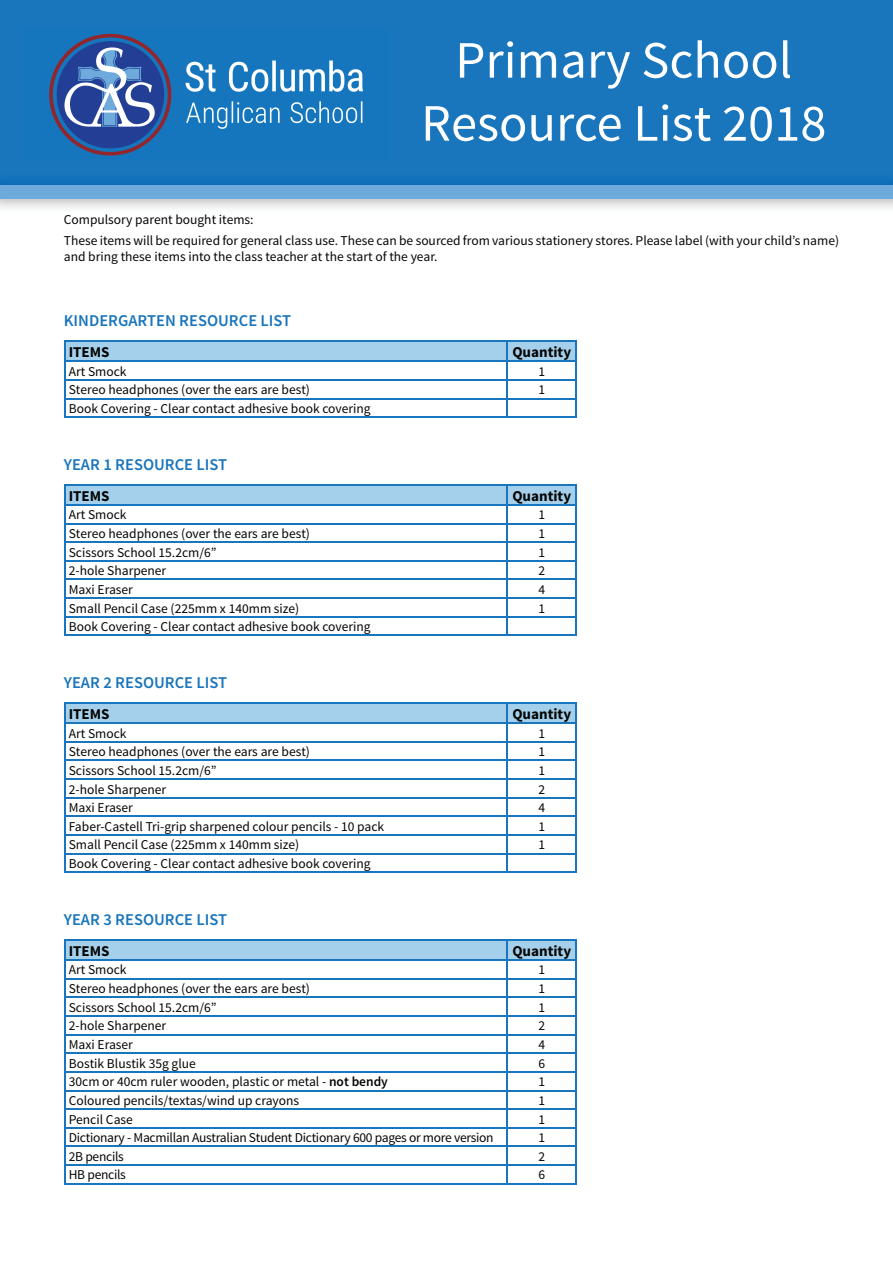
<style>
.page{position:relative;width:893px;height:1263px;background:#fff}
.page>*{position:absolute;margin:0;border:0;box-sizing:border-box;transform-origin:0 0}
.t1{font:52.5px/63px "Source Sans Pro";color:#fff;text-align:center}
.t2{font:600 16.5px "Source Sans Pro";color:#1975bc}
.t3{font:700 15px "Source Sans Pro";color:#040503}
.t4{font:13.5px/20.4px "Source Sans Pro";color:#040503}
.t5{font:13.5px "Source Sans Pro";letter-spacing:-.02em;color:#040503}
.s1{font-weight:600}
</style>
<div class="page">
<div style="left:0;top:0;width:893px;height:186px;background:#1975bc"></div>
<img style="left:49px;top:33px;width:314px;height:123px">
<img style="left:0;top:182px;width:893px;height:27px">
<div style="left:0;top:186px;width:893px;height:13px;background:#6eabdc"></div>
<svg style="left:64px;top:341px;width:513px;height:75px"></svg>
<hr style="left:64px;top:416px;width:443px;height:2px;background:#1975bc">
<hr style="left:507px;top:416px;width:70px;height:2px;background:#1975bc">
<hr style="left:64px;top:484px;width:443px;height:2px;background:#1975bc">
<hr style="left:507px;top:484px;width:70px;height:2px;background:#1975bc">
<svg style="left:64px;top:486px;width:513px;height:149px"></svg>
<hr style="left:64px;top:635px;width:443px;height:1px;background:#1975bc">
<hr style="left:507px;top:635px;width:70px;height:1px;background:#1975bc">
<svg style="left:64px;top:703px;width:513px;height:168px"></svg>
<hr style="left:64px;top:871px;width:443px;height:2px;background:#1975bc">
<hr style="left:507px;top:871px;width:70px;height:2px;background:#1975bc">
<hr style="left:64px;top:939px;width:443px;height:2px;background:#1975bc">
<hr style="left:507px;top:939px;width:70px;height:2px;background:#1975bc">
<svg style="left:64px;top:941px;width:513px;height:242px"></svg>
<hr style="left:64px;top:1183px;width:443px;height:1px;background:#1975bc">
<hr style="left:507px;top:1183px;width:70px;height:1px;background:#1975bc">
<h1 class="t1" style="left:421px;top:30px;width:407px">Primary School<br>Resource List 2018</h1>
<p class="t4" style="left:64px;top:210px;width:777px">Compulsory parent bought items:<br>These items will be required for general class use. These can be sourced from various stationery stores. Please label (with your child’s name)</p>
<p class="t4" style="left:64px;top:246px;width:375px">and bring these items into the class teacher at the start of the year.</p>
<p class="t2" style="left:64px;top:310px;width:229px">KINDERGARTEN RESOURCE LIST</p>
<p class="t3" style="left:69px;top:342px;width:42px">ITEMS</p>
<p class="t3" style="left:512px;top:342px;width:60px">Quantity</p>
<p class="t4" style="left:69px;top:361px;width:59px">Art Smock</p>
<p class="t4" style="left:538px;top:361px;width:8px">1</p>
<p class="t4" style="left:69px;top:380px;width:243px">Stereo headphones (over the ears are best)</p>
<p class="t4" style="left:538px;top:380px;width:8px">1</p>
<p class="t4" style="left:69px;top:398px;width:303px">Book Covering - Clear contact adhesive book covering</p>
<p class="t2" style="left:64px;top:454px;width:165px">YEAR 1 RESOURCE LIST</p>
<p class="t3" style="left:69px;top:486px;width:42px">ITEMS</p>
<p class="t3" style="left:512px;top:486px;width:60px">Quantity</p>
<p class="t4" style="left:69px;top:505px;width:59px">Art Smock</p>
<p class="t4" style="left:538px;top:505px;width:8px">1</p>
<p class="t4" style="left:69px;top:523px;width:243px">Stereo headphones (over the ears are best)</p>
<p class="t4" style="left:538px;top:523px;width:8px">1</p>
<p class="t4" style="left:69px;top:542px;width:149px">Scissors School 15.2cm/6”</p>
<p class="t4" style="left:538px;top:542px;width:8px">1</p>
<p class="t4" style="left:69px;top:561px;width:99px">2-hole Sharpener</p>
<p class="t4" style="left:538px;top:561px;width:8px">2</p>
<p class="t4" style="left:69px;top:579px;width:66px">Maxi Eraser</p>
<p class="t4" style="left:538px;top:579px;width:8px">4</p>
<p class="t4" style="left:69px;top:598px;width:232px">Small Pencil Case (225mm x 140mm size)</p>
<p class="t4" style="left:538px;top:598px;width:8px">1</p>
<p class="t4" style="left:69px;top:617px;width:303px">Book Covering - Clear contact adhesive book covering</p>
<p class="t2" style="left:64px;top:672px;width:165px">YEAR 2 RESOURCE LIST</p>
<p class="t3" style="left:69px;top:704px;width:42px">ITEMS</p>
<p class="t3" style="left:512px;top:704px;width:60px">Quantity</p>
<p class="t4" style="left:69px;top:723px;width:59px">Art Smock</p>
<p class="t4" style="left:538px;top:723px;width:8px">1</p>
<p class="t4" style="left:69px;top:742px;width:243px">Stereo headphones (over the ears are best)</p>
<p class="t4" style="left:538px;top:742px;width:8px">1</p>
<p class="t4" style="left:69px;top:760px;width:149px">Scissors School 15.2cm/6”</p>
<p class="t4" style="left:538px;top:760px;width:8px">1</p>
<p class="t4" style="left:69px;top:779px;width:99px">2-hole Sharpener</p>
<p class="t4" style="left:538px;top:779px;width:8px">2</p>
<p class="t4" style="left:69px;top:798px;width:66px">Maxi Eraser</p>
<p class="t4" style="left:538px;top:798px;width:8px">4</p>
<p class="t4" style="left:69px;top:816px;width:317px">Faber-Castell Tri-grip sharpened colour pencils - 10 pack</p>
<p class="t4" style="left:538px;top:816px;width:8px">1</p>
<p class="t4" style="left:69px;top:835px;width:232px">Small Pencil Case (225mm x 140mm size)</p>
<p class="t4" style="left:538px;top:835px;width:8px">1</p>
<p class="t4" style="left:69px;top:853px;width:303px">Book Covering - Clear contact adhesive book covering</p>
<p class="t2" style="left:64px;top:909px;width:165px">YEAR 3 RESOURCE LIST</p>
<p class="t3" style="left:69px;top:941px;width:42px">ITEMS</p>
<p class="t3" style="left:512px;top:941px;width:60px">Quantity</p>
<p class="t4" style="left:69px;top:960px;width:59px">Art Smock</p>
<p class="t4" style="left:538px;top:960px;width:8px">1</p>
<p class="t4" style="left:69px;top:979px;width:243px">Stereo headphones (over the ears are best)</p>
<p class="t4" style="left:538px;top:979px;width:8px">1</p>
<p class="t4" style="left:69px;top:997px;width:149px">Scissors School 15.2cm/6”</p>
<p class="t4" style="left:538px;top:997px;width:8px">1</p>
<p class="t4" style="left:69px;top:1016px;width:99px">2-hole Sharpener</p>
<p class="t4" style="left:538px;top:1016px;width:8px">2</p>
<p class="t4" style="left:69px;top:1034px;width:66px">Maxi Eraser</p>
<p class="t4" style="left:538px;top:1034px;width:8px">4</p>
<p class="t4" style="left:69px;top:1053px;width:129px">Bostik Blustik 35g glue</p>
<p class="t4" style="left:538px;top:1053px;width:8px">6</p>
<p class="t4" style="left:69px;top:1072px;width:321px">30cm or 40cm ruler wooden, plastic or metal - <span class="s1">not bendy</span></p>
<p class="t4" style="left:538px;top:1072px;width:8px">1</p>
<p class="t4" style="left:69px;top:1090px;width:232px">Coloured pencils/textas/wind up crayons</p>
<p class="t4" style="left:538px;top:1090px;width:8px">1</p>
<p class="t4" style="left:69px;top:1109px;width:66px">Pencil Case</p>
<p class="t4" style="left:538px;top:1109px;width:8px">1</p>
<p class="t5" style="left:69px;top:1129px;width:426px">Dictionary - Macmillan Australian Student Dictionary 600 pages or more version</p>
<p class="t4" style="left:538px;top:1128px;width:8px">1</p>
<p class="t5" style="left:69px;top:1148px;width:57px">2B pencils</p>
<p class="t4" style="left:538px;top:1146px;width:8px">2</p>
<p class="t5" style="left:69px;top:1166px;width:59px">HB pencils</p>
<p class="t4" style="left:538px;top:1165px;width:8px">6</p>
</div>
